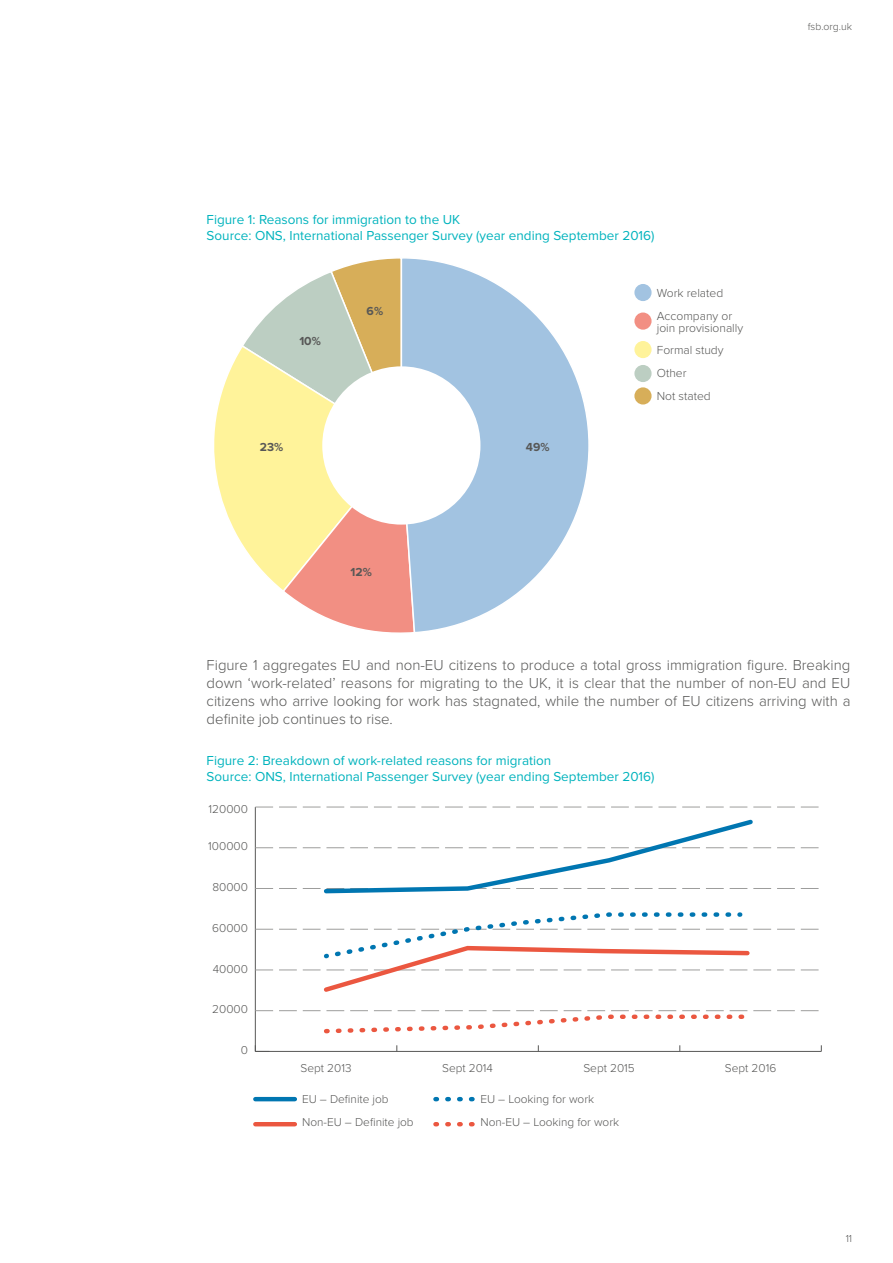
<style>
.page{position:relative;width:893px;height:1263px;background:#fff}
.page>*{position:absolute;margin:0;border:0;box-sizing:border-box;transform-origin:0 0}
.t1{font:300 15px/18px "Proxima Nova";color:#575756;text-align:justify}
.t2{font:13.5px/16.2px "Proxima Nova";color:#00b3bd}
.t3{font:300 12px/22.6px "Proxima Nova";color:#575756}
.t4{font:700 12px "Proxima Nova";color:#575756}
.t5{font:300 11.85px "Proxima Nova";color:#575756}
.t6{font:300 10.5px "Proxima Nova";color:#575756}
</style>
<div class="page">
<svg style="left:214px;top:351px;width:26px;height:189px"></svg>
<svg style="left:240px;top:258px;width:160px;height:375px"></svg>
<svg style="left:400px;top:258px;width:189px;height:375px"></svg>
<div style="left:322px;top:366px;width:158px;height:159px;background:#fff;border-radius:50%"></div>
<div style="left:634px;top:284px;width:18px;height:17px;background:#a2c3e1;border-radius:50%"></div>
<div style="left:634px;top:312px;width:18px;height:18px;background:#f28f83;border-radius:50%"></div>
<div style="left:634px;top:341px;width:18px;height:17px;background:#fff39a;border-radius:50%"></div>
<div style="left:634px;top:365px;width:18px;height:17px;background:#bccec2;border-radius:50%"></div>
<div style="left:634px;top:387px;width:18px;height:17px;background:#d7ae59;border-radius:50%"></div>
<hr style="left:255px;top:1051px;width:566px;height:1px;background:#575756">
<hr style="left:255px;top:807px;width:1px;height:244px;background:#575756">
<svg style="left:255px;top:1045px;width:14px;height:6px"></svg>
<svg style="left:255px;top:807px;width:564px;height:1px"></svg>
<svg style="left:255px;top:816px;width:564px;height:80px"></svg>
<svg style="left:255px;top:910px;width:564px;height:85px"></svg>
<svg style="left:255px;top:1010px;width:564px;height:26px"></svg>
<hr style="left:255px;top:1097px;width:40px;height:4px;background:#0076b1">
<hr style="left:255px;top:1122px;width:40px;height:4px;background:#eb5740">
<svg style="left:435px;top:1097px;width:40px;height:4px"></svg>
<svg style="left:435px;top:1122px;width:40px;height:4px"></svg>
<p class="t6" style="left:808px;top:20px;width:46px">fsb.org.uk</p>
<p class="t2" style="left:207px;top:212px;width:449px">Figure 1: Reasons for immigration to the UK<br>Source: ONS, International Passenger Survey (year ending September 2016)</p>
<p class="t4" style="left:299px;top:334px;width:23px">10%</p>
<p class="t4" style="left:260px;top:440px;width:25px">23%</p>
<p class="t4" style="left:367px;top:304px;width:18px">6%</p>
<p class="t4" style="left:351px;top:565px;width:23px">12%</p>
<p class="t4" style="left:526px;top:440px;width:25px">49%</p>
<p class="t3" style="left:657px;top:282px;width:77px">Work related<br>Accompany or</p>
<p class="t3" style="left:657px;top:317px;width:88px">join provisionally<br>Formal study<br>Other<br>Not stated</p>
<p class="t1" style="left:207px;top:656px;width:645px">Figure 1 aggregates EU and non-EU citizens to produce a total gross immigration figure. Breaking down ‘work-related’ reasons for migrating to the UK, it is clear that the number of non-EU and EU citizens who arrive looking for work has stagnated, while the number of EU citizens arriving with a definite job continues to rise.</p>
<p class="t2" style="left:207px;top:753px;width:449px">Figure 2: Breakdown of work-related reasons for migration<br>Source: ONS, International Passenger Survey (year ending September 2016)</p>
<p class="t5" style="left:209px;top:802px;width:41px">120000</p>
<p class="t5" style="left:208px;top:840px;width:41px">100000</p>
<p class="t5" style="left:212px;top:880px;width:37px">80000</p>
<p class="t5" style="left:212px;top:921px;width:37px">60000</p>
<p class="t5" style="left:213px;top:962px;width:37px">40000</p>
<p class="t5" style="left:212px;top:1002px;width:37px">20000</p>
<p class="t5" style="left:241px;top:1043px;width:9px">0</p>
<p class="t5" style="left:301px;top:1062px;width:52px">Sept 2013</p>
<p class="t5" style="left:442px;top:1062px;width:52px">Sept 2014</p>
<p class="t5" style="left:583px;top:1062px;width:53px">Sept 2015</p>
<p class="t5" style="left:725px;top:1062px;width:53px">Sept 2016</p>
<p class="t5" style="left:302px;top:1092px;width:88px">EU – Definite job</p>
<p class="t5" style="left:480px;top:1092px;width:115px">EU – Looking for work</p>
<p class="t5" style="left:302px;top:1116px;width:113px">Non-EU – Definite job</p>
<p class="t5" style="left:480px;top:1116px;width:140px">Non-EU – Looking for work</p>
<p class="t6" style="left:846px;top:1232px;width:8px">11</p>
</div>
